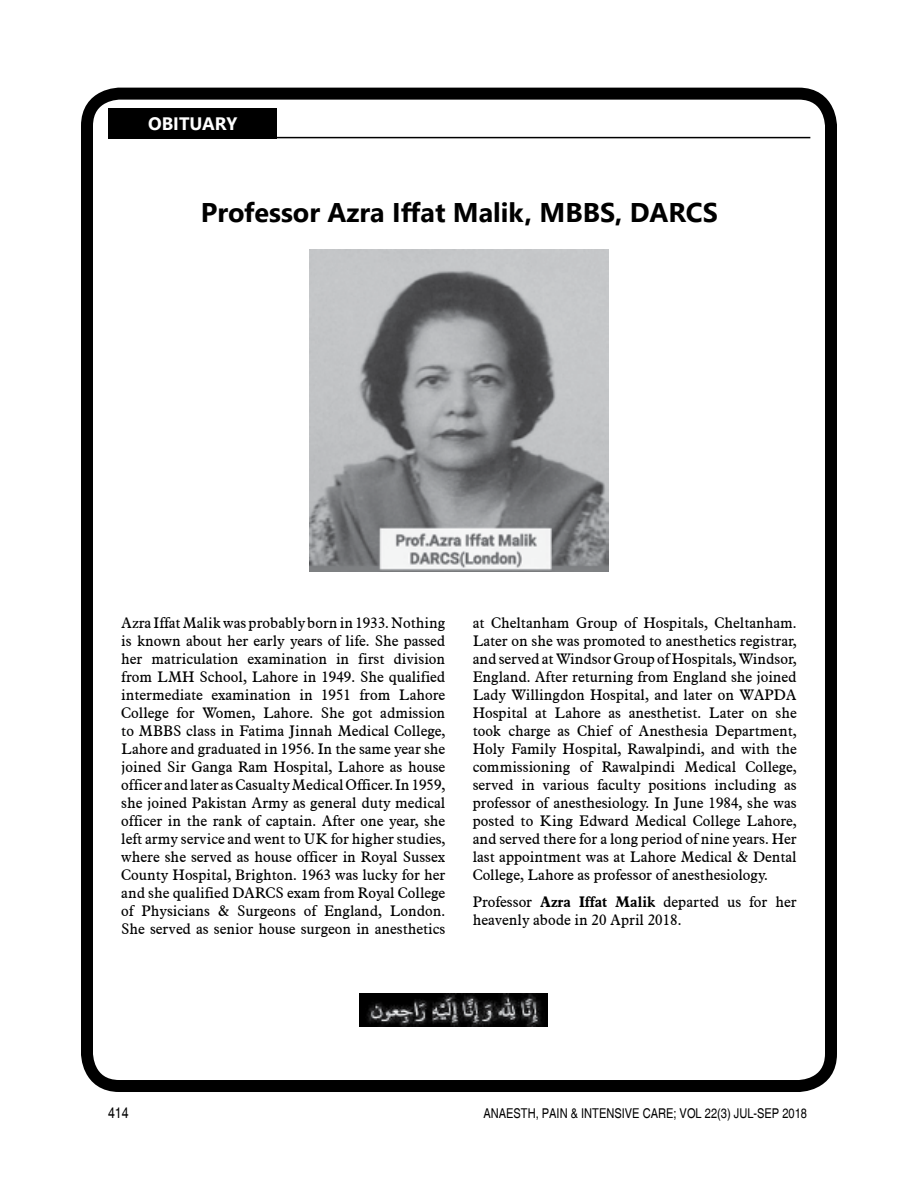
<style>
.page{position:relative;width:918px;height:1188px;background:#fff}
.page>*{position:absolute;margin:0;border:0;box-sizing:border-box;transform-origin:0 0}
.t1{font:700 27px "Segoe UI";color:#000}
.t2{font:700 18px "Segoe UI";color:#fff}
.t3{font:15px/18px "Aldine 721 BT";color:#000;text-align:justify}
.t4{font:condensed 15px "Helvetica";color:#000}
.t5{font:condensed 13.5px "Helvetica";color:#000}
.s1{font-weight:700}
</style>
<div class="page">
<div style="left:108px;top:108px;width:169px;height:30px;background:#000"></div>
<hr style="left:272px;top:137px;width:538px;height:1px;background:#000">
<div style="left:81px;top:88px;width:756px;height:1004px;border:12px solid #000;border-radius:32px"></div>
<img style="left:310px;top:249px;width:298px;height:323px">
<img style="left:359px;top:993px;width:189px;height:34px">
<p class="t2" style="left:148px;top:106px;width:91px">OBITUARY</p>
<h1 class="t1" style="left:201px;top:187px;width:518px">Professor Azra Iffat Malik, MBBS, DARCS</h1>
<p class="t3" style="left:121px;top:614px;width:326px">Azra Iffat Malik was probably born in 1933. Nothing is known about her early years of life. She passed her matriculation examination in first division from LMH School, Lahore in 1949. She qualified intermediate examination in 1951 from Lahore College for Women, Lahore. She got admission to MBBS class in Fatima Jinnah Medical College, Lahore and graduated in 1956. In the same year she joined Sir Ganga Ram Hospital, Lahore as house officer and later as Casualty Medical Officer. In 1959, she joined Pakistan Army as general duty medical officer in the rank of captain. After one year, she left army service and went to UK for higher studies, where she served as house officer in Royal Sussex County Hospital, Brighton. 1963 was lucky for her and she qualified DARCS exam from Royal College of Physicians &amp; Surgeons of England, London.<br>She served as senior house surgeon in anesthetics</p>
<p class="t3" style="left:473px;top:614px;width:326px">at Cheltanham Group of Hospitals, Cheltanham.<br>Later on she was promoted to anesthetics registrar, and served at Windsor Group of Hospitals, Windsor, England. After returning from England she joined Lady Willingdon Hospital, and later on WAPDA Hospital at Lahore as anesthetist. Later on she took charge as Chief of Anesthesia Department, Holy Family Hospital, Rawalpindi, and with the commissioning of Rawalpindi Medical College, served in various faculty positions including as professor of anesthesiology. In June 1984, she was posted to King Edward Medical College Lahore, and served there for a long period of nine years. Her last appointment was at Lahore Medical &amp; Dental College, Lahore as professor of anesthesiology.</p>
<p class="t3" style="left:473px;top:893px;width:325px">Professor <span class="s1">Azra Iffat Malik</span> departed us for her heavenly abode in 20 April 2018.</p>
<p class="t4" style="left:108px;top:1104px;width:22px">414</p>
<p class="t5" style="left:483px;top:1105px;width:325px">ANAESTH, PAIN &amp; INTENSIVE CARE; VOL 22(3) JUL-SEP 2018</p>
</div>
